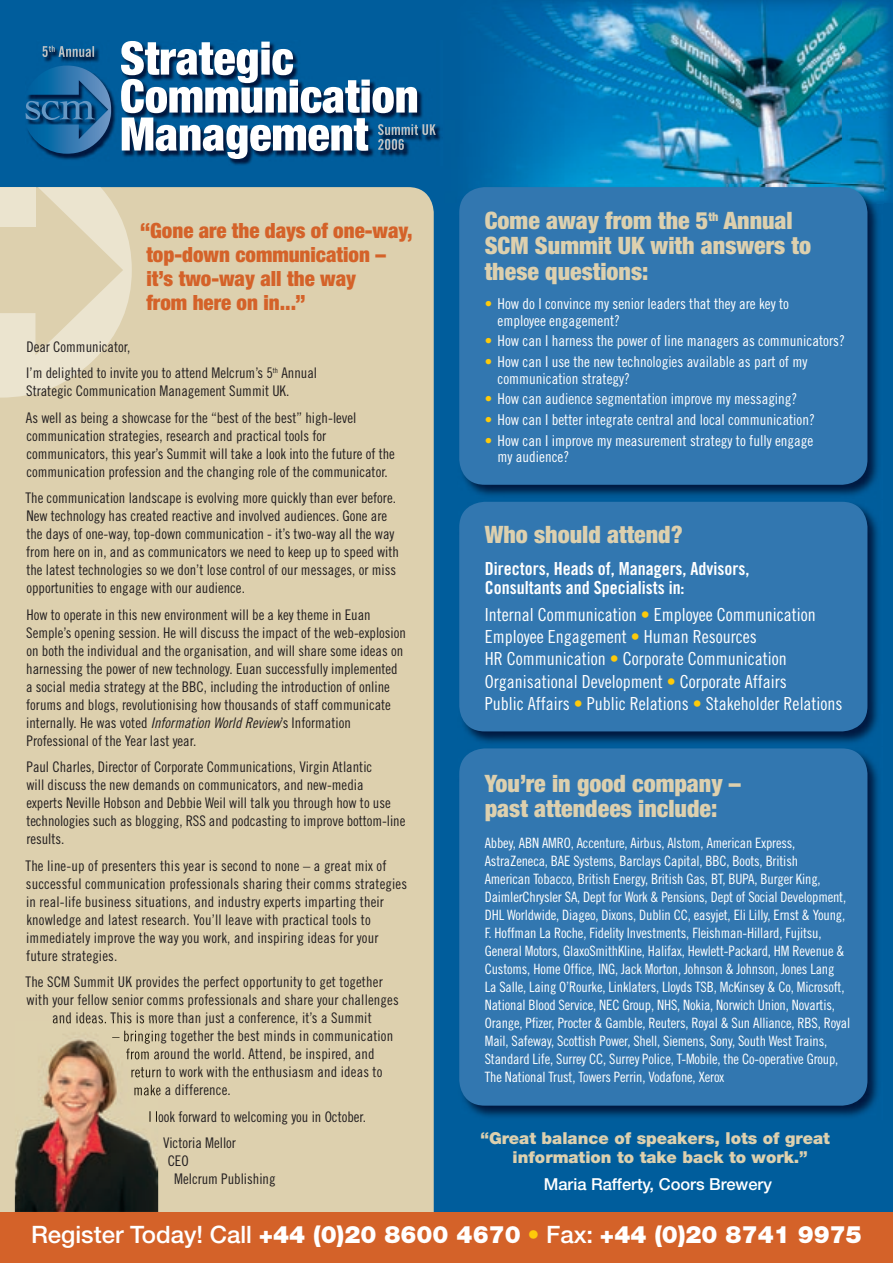
<style>
.page{position:relative;width:893px;height:1263px;background:#005d9c}
.page>*{position:absolute;margin:0;border:0;box-sizing:border-box;transform-origin:0 0}
.t1{font:900 condensed 24px/25.5px "Helvetica Neue";color:#ddd0ae}
.t2{font:900 24px "Helvetica Neue";color:#fff}
.t3{font:900 condensed 21px/24px "Helvetica Neue";color:#d46229}
.t4{font:18px/22.2px "Trade Gothic Cond Eighteen";color:#fff}
.t5{font:18px/19.5px "Trade Gothic Bold Cond Twenty";color:#fff}
.t6{font:900 16.5px/19.5px "Helvetica Neue";color:#ddd0ae}
.t7{font:500 16.5px "Helvetica Neue";color:#fff}
.t8{font:15px/16.5px "Trade Gothic Cond Eighteen";color:#fff}
.t9{font:14.7px/18px "Trade Gothic Cond Eighteen";color:#231f20}
.t10{font:14.25px/18px "Trade Gothic Cond Eighteen";letter-spacing:-.01em;color:#fff}
.s1{color:#feca0a}
.s2{font-family:"Trade Gothic Cond Eighteen Obl"}
.s3{font-weight:500}
.s4{font-weight:500;color:#feca0a}
</style>
<div class="page">
<img style="left:482px;top:0;width:411px;height:201px">
<div style="left:0;top:187px;width:434px;height:1025px;background:#ddd0ae"></div>
<svg style="left:0;top:187px;width:132px;height:211px"></svg>
<div style="left:0;top:187px;width:35px;height:40px;background:#ebe4cf"></div>
<div style="left:0;top:1212px;width:893px;height:51px;background:#d46229"></div>
<img style="left:459px;top:185px;width:424px;height:932px">
<div style="left:459px;top:502px;width:408px;height:229px;background:#3277b0;border-radius:26px"></div>
<img style="left:459px;top:746px;width:424px;height:1px">
<div style="left:459px;top:748px;width:408px;height:358px;background:#3277b0;border-radius:26px"></div>
<img style="left:44px;top:45px;width:397px;height:120px">
<svg style="left:121px;top:41px;width:315px;height:118px"></svg>
<svg style="left:26px;top:66px;width:85px;height:88px"></svg>
<svg style="left:42px;top:46px;width:52px;height:11px"></svg>
<img style="left:459px;top:499px;width:424px;height:1px">
<div style="left:459px;top:187px;width:408px;height:298px;background:#3277b0;border-radius:26px"></div>
<img style="left:15px;top:1020px;width:143px;height:192px">
<img style="left:53px;top:1020px;width:105px;height:6px">
<img style="left:112px;top:1031px;width:46px;height:13px">
<img style="left:126px;top:1048px;width:32px;height:14px">
<img style="left:131px;top:1067px;width:27px;height:10px">
<img style="left:134px;top:1084px;width:24px;height:11px">
<svg style="left:149px;top:1111px;width:9px;height:13px"></svg>
<h1 class="t1" style="left:485px;top:207px;width:328px">Come away from the 5<sup>th</sup> Annual<br>SCM Summit UK with answers to these questions:</h1>
<p class="t8" style="left:497px;top:295px;width:293px;text-indent:-13px"><span class="s1">•</span> How do I convince my senior leaders that they are key to employee engagement?</p>
<p class="t8" style="left:485px;top:333px;width:362px"><span class="s1">•</span> How can I harness the power of line managers as communicators?</p>
<p class="t8" style="left:497px;top:353px;width:311px;text-indent:-13px"><span class="s1">•</span> How can I use the new technologies available as part of my communication strategy?</p>
<p class="t8" style="left:485px;top:391px;width:314px"><span class="s1">•</span> How can audience segmentation improve my messaging?</p>
<p class="t8" style="left:485px;top:411px;width:332px"><span class="s1">•</span> How can I better integrate central and local communication?</p>
<p class="t8" style="left:497px;top:432px;width:317px;text-indent:-13px"><span class="s1">•</span> How can I improve my measurement strategy to fully engage my audience?</p>
<h2 class="t3" style="left:140px;top:218px;width:274px">“Gone are the days of one-way, top-down communication –<br>it’s two-way all the way<br>from here on in...”</h2>
<p class="t9" style="left:26px;top:333px;width:292px;line-height:26.5px">Dear Communicator,<br>I’m delighted to invite you to attend Melcrum’s 5<sup>th</sup> Annual</p>
<p class="t9" style="left:26px;top:377px;width:332px;line-height:26.5px">Strategic Communication Management Summit UK.<br>As well as being a showcase for the “best of the best” high-level</p>
<p class="t9" style="left:26px;top:426px;width:370px">communication strategies, research and practical tools for communicators, this year’s Summit will take a look into the future of the communication profession and the changing role of the communicator.</p>
<p class="t9" style="left:26px;top:489px;width:375px">The communication landscape is evolving more quickly than ever before.<br>New technology has created reactive and involved audiences. Gone are the days of one-way, top-down communication - it’s two-way all the way from here on in, and as communicators we need to keep up to speed with the latest technologies so we don’t lose control of our messages, or miss opportunities to engage with our audience.</p>
<p class="t9" style="left:26px;top:605px;width:382px">How to operate in this new environment will be a key theme in Euan Semple’s opening session. He will discuss the impact of the web-explosion on both the individual and the organisation, and will share some ideas on harnessing the power of new technology. Euan successfully implemented a social media strategy at the BBC, including the introduction of online forums and blogs, revolutionising how thousands of staff communicate internally. He was voted <span class="s2">Information World Review</span>’s Information Professional of the Year last year.</p>
<p class="t9" style="left:26px;top:758px;width:380px">Paul Charles, Director of Corporate Communications, Virgin Atlantic<br>will discuss the new demands on communicators, and new-media<br>experts Neville Hobson and Debbie Weil will talk you through how to use technologies such as blogging, RSS and podcasting to improve bottom-line results.</p>
<p class="t9" style="left:26px;top:856px;width:383px">The line-up of presenters this year is second to none – a great mix of successful communication professionals sharing their comms strategies in real-life business situations, and industry experts imparting their knowledge and latest research. You’ll leave with practical tools to immediately improve the way you work, and inspiring ideas for your future strategies.</p>
<p class="t9" style="left:26px;top:973px;width:359px">The SCM Summit UK provides the perfect opportunity to get together</p>
<p class="t9" style="left:26px;top:991px;width:374px">with your fellow senior comms professionals and share your challenges</p>
<p class="t9" style="left:52px;top:1009px;width:321px">and ideas. This is more than just a conference, it’s a Summit</p>
<p class="t9" style="left:112px;top:1027px;width:283px">– bringing together the best minds in communication</p>
<p class="t9" style="left:126px;top:1045px;width:250px">from around the world. Attend, be inspired, and</p>
<p class="t9" style="left:130px;top:1063px;width:254px">return to work with the enthusiasm and ideas to</p>
<p class="t9" style="left:133px;top:1081px;width:99px">make a difference.</p>
<p class="t9" style="left:163px;top:1103px;width:204px;line-height:26.5px;text-indent:-15px">I look forward to welcoming you in October.<br>Victoria Mellor</p>
<p class="t9" style="left:174px;top:1152px;width:103px;text-indent:-6px">CEO<br>Melcrum Publishing</p>
<h1 class="t2" style="left:31px;top:1220px;width:832px"><span class="s3">Register Today! Call</span> +44 (0)20 8600 4670 <span class="s4">•</span> <span class="s3">Fax:</span> +44 (0)20 8741 9975</h1>
<h1 class="t1" style="left:485px;top:521px;width:199px">Who should attend?</h1>
<p class="t5" style="left:485px;top:559px;width:266px">Directors, Heads of, Managers, Advisors,<br>Consultants and Specialists in:</p>
<p class="t4" style="left:485px;top:603px;width:359px">Internal Communication <span class="s1">•</span> Employee Communication Employee Engagement <span class="s1">•</span> Human Resources<br>HR Communication <span class="s1">•</span> Corporate Communication Organisational Development <span class="s1">•</span> Corporate Affairs<br>Public Affairs <span class="s1">•</span> Public Relations <span class="s1">•</span> Stakeholder Relations</p>
<h1 class="t1" style="left:485px;top:770px;width:257px">You’re in good company – past attendees include:</h1>
<p class="t10" style="left:485px;top:834px;width:367px">Abbey, ABN AMRO, Accenture, Airbus, Alstom, American Express, AstraZeneca, BAE Systems, Barclays Capital, BBC, Boots, British<br>American Tobacco, British Energy, British Gas, BT, BUPA, Burger King, DaimlerChrysler SA, Dept for Work &amp; Pensions, Dept of Social Development, DHL Worldwide, Diageo, Dixons, Dublin CC, easyjet, Eli Lilly, Ernst &amp; Young, F. Hoffman La Roche, Fidelity Investments, Fleishman-Hillard, Fujitsu, General Motors, GlaxoSmithKline, Halifax, Hewlett-Packard, HM Revenue &amp; Customs, Home Office, ING, Jack Morton, Johnson &amp; Johnson, Jones Lang<br>La Salle, Laing O’Rourke, Linklaters, Lloyds TSB, McKinsey &amp; Co, Microsoft, National Blood Service, NEC Group, NHS, Nokia, Norwich Union, Novartis, Orange, Pfizer, Procter &amp; Gamble, Reuters, Royal &amp; Sun Alliance, RBS, Royal Mail, Safeway, Scottish Power, Shell, Siemens, Sony, South West Trains, Standard Life, Surrey CC, Surrey Police, T-Mobile, the Co-operative Group, The National Trust, Towers Perrin, Vodafone, Xerox</p>
<p class="t6" style="left:513px;top:1128px;width:319px;text-indent:-32px">“Great balance of speakers, lots of great information to take back to work.”</p>
<p class="t7" style="left:544px;top:1174px;width:230px">Maria Rafferty, Coors Brewery</p>
</div>
